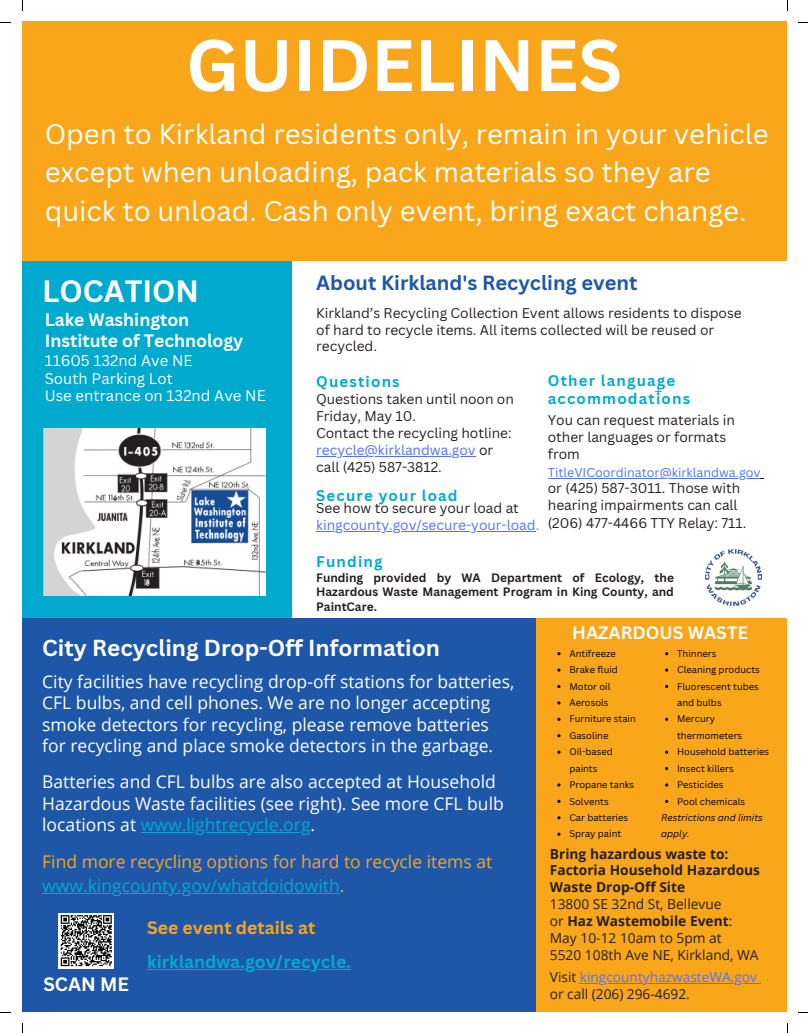
<style>
.page{position:relative;width:808px;height:1033px;background:#fff}
.page>*{position:absolute;margin:0;border:0;box-sizing:border-box;transform-origin:0 0}
.t1{font:700 71.25px "Canva Sans";color:#fff}
.t2{font:700 30px "Canva Sans";color:#fff}
.t3{font:27.5px/38.5px "Canva Sans";color:#fff}
.t4{font:700 22.5px "Canva Sans";color:#fff}
.t5{font:700 20px "Canva Sans";color:#1e57a8}
.t6{font:700 18.75px "Canva Sans";color:#fff}
.t7{font:17.5px/21.5px "Open Sans";color:#fff}
.t8{font:17.5px/24.4px "Open Sans";color:#faa61a}
.t9{font:700 17.5px/20.6px "Canva Sans";color:#fff}
.t10{font:700 17.5px "Canva Sans";color:#00aace}
.t11{font:700 17.5px "Canva Sans";color:#faa61a}
.t12{font:700 15px/17.8px "Canva Sans";letter-spacing:.08em;color:#00aace}
.t13{font:15px/17.8px "Canva Sans";color:#fff}
.t14{font:15px "Montserrat";color:#00aace}
.t15{font:13.75px/16.9px "Canva Sans";color:#231f20}
.t16{font:13.75px/16.9px "Open Sans";color:#231f20}
.t17{font:700 13.75px/16.9px "Open Sans";color:#231f20}
.t18{font:13.75px "Canva Sans";color:#5271ff}
.t19{font:12.5px "Canva Sans";color:#5271ff}
.t20{font:700 11.88px/14px "Canva Sans";color:#231f20;text-align:justify}
.t21{font:9.38px/16.4px "Canva Sans";color:#000}
.t22{font:italic 9.38px/16.4px "Canva Sans";color:#000}
.s1{color:#5271ff}
.s2{color:#00aace}
.s3{font-weight:700}
</style>
<div class="page">
<div style="left:22px;top:22px;width:764px;height:239px;background:#faa61a"></div>
<div style="left:22px;top:261px;width:269px;height:357px;background:#00aace"></div>
<div style="left:535px;top:618px;width:252px;height:393px;background:#faa61a"></div>
<div style="left:22px;top:618px;width:513px;height:394px;background:#1e57a8"></div>
<img style="left:705px;top:549px;width:56px;height:56px">
<img style="left:43px;top:428px;width:223px;height:167px">
<hr style="left:147px;top:969px;width:199px;height:1px;background:#00aace">
<hr style="left:141px;top:832px;width:169px;height:1px;background:#00aace">
<hr style="left:42px;top:893px;width:298px;height:1px;background:#00aace">
<hr style="left:316px;top:530px;width:219px;height:1px;background:#5271ff">
<hr style="left:316px;top:456px;width:160px;height:1px;background:#5271ff">
<hr style="left:579px;top:983px;width:178px;height:1px;background:#5271ff">
<hr style="left:548px;top:478px;width:212px;height:1px;background:#5271ff">
<svg style="left:58px;top:913px;width:56px;height:55px"></svg>
<svg style="left:60px;top:914px;width:53px;height:52px"></svg>
<h1 class="t1" style="left:186px;top:15px;width:437px">GUIDELINES</h1>
<h3 class="t3" style="left:45px;top:114px;width:725px">Open to Kirkland residents only, remain in your vehicle except when unloading, pack materials so they are quick to unload. Cash only event, bring exact change.</h3>
<h2 class="t2" style="left:42px;top:270px;width:158px">LOCATION</h2>
<p class="t9" style="left:45px;top:309px;width:200px">Lake Washington<br>Institute of Technology</p>
<p class="t13" style="left:45px;top:351px;width:222px">11605 132nd Ave NE<br>South Parking Lot<br>Use entrance on 132nd Ave NE</p>
<h3 class="t5" style="left:316px;top:269px;width:323px">About Kirkland's Recycling event</h3>
<p class="t15" style="left:316px;top:304px;width:427px">Kirkland’s Recycling Collection Event allows residents to dispose of hard to recycle items. All items collected will be reused or recycled.</p>
<p class="t12" style="left:316px;top:372px;width:85px">Questions</p>
<p class="t15" style="left:316px;top:390px;width:199px">Questions taken until noon on<br>Friday, May 10.<br>Contact the recycling hotline: <span class="s1">recycle@kirklandwa.gov</span> or call (425) 587-3812.</p>
<p class="t12" style="left:316px;top:486px;width:143px">Secure your load</p>
<p class="t15" style="left:316px;top:499px;width:204px">See how to secure your load at</p>
<p class="t18" style="left:316px;top:515px;width:224px">kingcounty.gov/secure-your-load.</p>
<p class="t12" style="left:316px;top:552px;width:68px">Funding</p>
<p class="t12" style="left:548px;top:372px;width:144px">Other language accommodations</p>
<p class="t14" style="left:654px;top:382px;width:10px">+</p>
<p class="t15" style="left:548px;top:412px;width:188px">You can request materials in other languages or formats from</p>
<p class="t19" style="left:548px;top:464px;width:214px">TitleVICoordinator@kirklandwa.gov</p>
<p class="t15" style="left:548px;top:479px;width:200px;line-height:17.4px">or (425) 587-3011. Those with hearing impairments can call (206) 477-4466 TTY Relay: 711.</p>
<p class="t20" style="left:316px;top:570px;width:359px">Funding provided by WA Department of Ecology, the Hazardous Waste Management Program in King County, and PaintCare.</p>
<h3 class="t4" style="left:42px;top:631px;width:399px">City Recycling Drop-Off Information</h3>
<p class="t7" style="left:42px;top:670px;width:473px">City facilities have recycling drop-off stations for batteries, CFL bulbs, and cell phones. We are no longer accepting smoke detectors for recycling, please remove batteries for recycling and place smoke detectors in the garbage.</p>
<p class="t7" style="left:42px;top:770px;width:463px">Batteries and CFL bulbs are also accepted at Household<br>Hazardous Waste facilities (see right). See more CFL bulb locations at <span class="s2">www.lightrecycle.org</span>.</p>
<p class="t8" style="left:42px;top:848px;width:451px">Find more recycling options for hard to recycle items at <span class="s2">www.kingcounty.gov/whatdoidowith</span>.</p>
<h3 class="t6" style="left:43px;top:970px;width:87px">SCAN ME</h3>
<p class="t11" style="left:147px;top:915px;width:170px">See event details at</p>
<p class="t10" style="left:147px;top:949px;width:205px">kirklandwa.gov/recycle.</p>
<p class="t9" style="left:572px;top:622px;width:177px">HAZARDOUS WASTE</p>
<p class="t21" style="left:569px;top:645px;width:68px">Antifreeze<br>Brake fluid<br>Motor oil<br>Aerosols<br>Furniture stain<br>Gasoline<br>Oil-based paints<br>Propane tanks<br>Solvents<br>Car batteries<br>Spray paint</p>
<p class="t21" style="left:677px;top:645px;width:94px">Thinners<br>Cleaning products<br>Fluorescent tubes and bulbs<br>Mercury thermometers<br>Household batteries<br>Insect killers<br>Pesticides<br>Pool chemicals</p>
<p class="t22" style="left:661px;top:809px;width:103px">Restrictions and limits apply.</p>
<p class="t17" style="left:550px;top:844px;width:212px">Bring hazardous waste to:<br>Factoria Household Hazardous<br>Waste Drop-Off Site</p>
<p class="t16" style="left:550px;top:895px;width:210px">13800 SE 32nd St, Bellevue<br>or <span class="s3">Haz Wastemobile Event</span>:<br>May 10-12 10am to 5pm at<br>5520 108th Ave NE, Kirkland, WA</p>
<p class="t16" style="left:550px;top:968px;width:209px">Visit <span class="s1">kingcountyhazwasteWA.gov </span>or call (206) 296-4692.</p>
</div>
